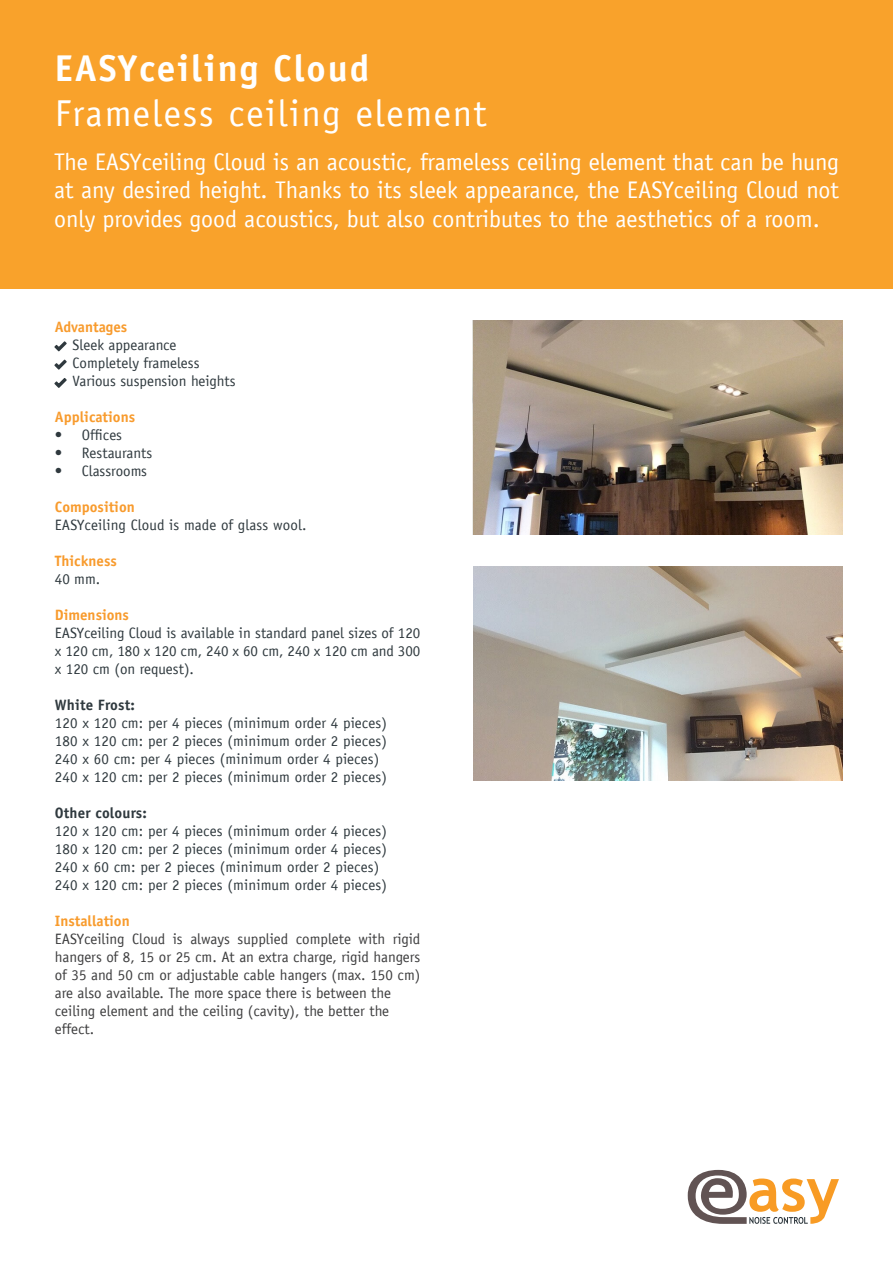
<style>
.page{position:relative;width:893px;height:1263px;background:#fff}
.page>*{position:absolute;margin:0;border:0;box-sizing:border-box;transform-origin:0 0}
.t1{font:37.35px "Officina Sans LT";letter-spacing:.05em;color:#fff}
.t2{font:700 37.35px "Officina Sans Std";letter-spacing:.05em;color:#fff}
.t3{font:24px/28.8px "Officina Sans LT";color:#fff;text-align:justify}
.t4{font:15px/18px "Officina Sans LT";letter-spacing:.01em;color:#2f393e;text-align:justify}
.t5{font:15px/18px "Officina Sans LT";color:#3e3e3f;text-align:justify}
.t6{font:700 15px "Officina Sans Std";color:#f89b2d}
.t7{font:700 15px "Officina Sans Std";letter-spacing:.01em;color:#2f393e}
.t8{font:700 15px "Officina Sans Std";color:#f89b2c}
</style>
<div class="page">
<div style="left:0;top:0;width:893px;height:288px;background:#f9a22b"></div>
<svg style="left:688px;top:1170px;width:151px;height:54px"></svg>
<svg style="left:54px;top:341px;width:13px;height:10px"></svg>
<svg style="left:54px;top:360px;width:13px;height:10px"></svg>
<svg style="left:54px;top:378px;width:13px;height:10px"></svg>
<img style="left:473px;top:321px;width:369px;height:214px">
<img style="left:473px;top:567px;width:369px;height:213px">
<p class="t2" style="left:55px;top:45px;width:316px">EASYceiling Cloud</p>
<p class="t1" style="left:55px;top:91px;width:433px">Frameless ceiling element</p>
<p class="t3" style="left:54px;top:147px;width:786px">The EASYceiling Cloud is an acoustic, frameless ceiling element that can be hung at any desired height. Thanks to its sleek appearance, the EASYceiling Cloud not only provides good acoustics, but also contributes to the aesthetics of a room.</p>
<p class="t6" style="left:55px;top:317px;width:74px">Advantages</p>
<p class="t4" style="left:73px;top:336px;width:105px">Sleek appearance</p>
<p class="t4" style="left:73px;top:354px;width:128px">Completely frameless</p>
<p class="t4" style="left:73px;top:372px;width:164px">Various suspension heights</p>
<p class="t6" style="left:55px;top:407px;width:82px">Applications</p>
<p class="t4" style="left:55px;top:426px;width:69px">• Offices</p>
<p class="t4" style="left:55px;top:444px;width:99px">• Restaurants</p>
<p class="t4" style="left:55px;top:462px;width:94px">• Classrooms</p>
<p class="t6" style="left:55px;top:497px;width:82px">Composition</p>
<p class="t4" style="left:55px;top:516px;width:253px">EASYceiling Cloud is made of glass wool.</p>
<p class="t6" style="left:55px;top:551px;width:63px">Thickness</p>
<p class="t4" style="left:55px;top:570px;width:47px">40 mm.</p>
<p class="t6" style="left:55px;top:605px;width:76px">Dimensions</p>
<p class="t4" style="left:55px;top:624px;width:367px">EASYceiling Cloud is available in standard panel sizes of 120 x 120 cm, 180 x 120 cm, 240 x 60 cm, 240 x 120 cm and 300 x 120 cm (on request).</p>
<p class="t7" style="left:55px;top:695px;width:81px">White Frost:</p>
<p class="t4" style="left:55px;top:714px;width:334px">120 x 120 cm: per 4 pieces (minimum order 4 pieces)</p>
<p class="t4" style="left:55px;top:732px;width:334px">180 x 120 cm: per 2 pieces (minimum order 2 pieces)</p>
<p class="t4" style="left:55px;top:750px;width:326px">240 x 60 cm: per 4 pieces (minimum order 4 pieces)</p>
<p class="t4" style="left:55px;top:768px;width:334px">240 x 120 cm: per 2 pieces (minimum order 2 pieces)</p>
<p class="t7" style="left:55px;top:803px;width:93px">Other colours:</p>
<p class="t4" style="left:55px;top:822px;width:334px">120 x 120 cm: per 4 pieces (minimum order 4 pieces)</p>
<p class="t4" style="left:55px;top:840px;width:334px">180 x 120 cm: per 2 pieces (minimum order 4 pieces)</p>
<p class="t4" style="left:55px;top:858px;width:326px">240 x 60 cm: per 2 pieces (minimum order 2 pieces)</p>
<p class="t4" style="left:55px;top:876px;width:334px">240 x 120 cm: per 2 pieces (minimum order 4 pieces)</p>
<p class="t8" style="left:55px;top:911px;width:76px">Installation</p>
<p class="t5" style="left:55px;top:930px;width:367px">EASYceiling Cloud is always supplied complete with rigid hangers of 8, 15 or 25 cm. At an extra charge, rigid hangers of 35 and 50 cm or adjustable cable hangers (max. 150 cm) are also available. The more space there is between the</p>
<p class="t5" style="left:55px;top:1002px;width:336px">ceiling element and the ceiling (cavity), the better the</p>
<p class="t5" style="left:55px;top:1020px;width:41px">effect.</p>
</div>
